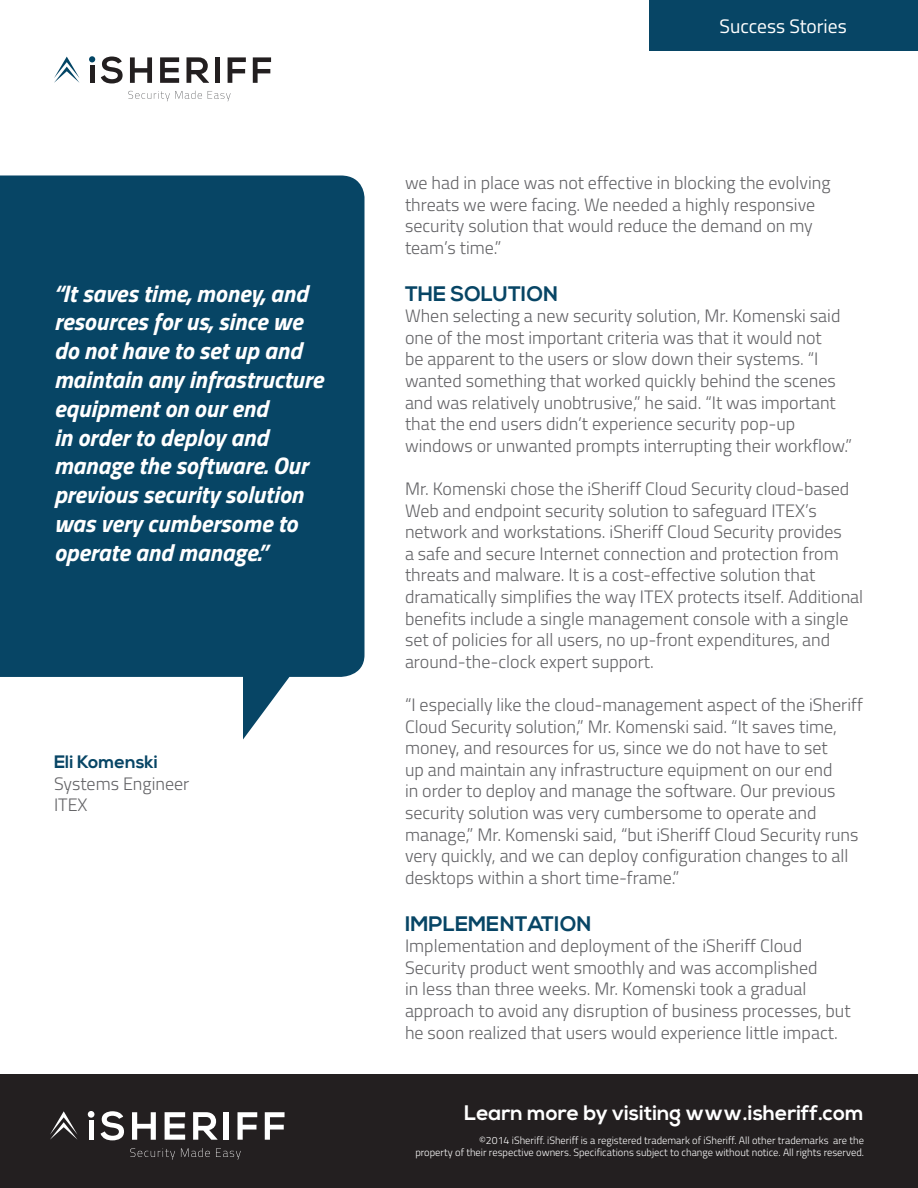
<style>
.page{position:relative;width:918px;height:1188px;background:#fff}
.page>*{position:absolute;margin:0;border:0;box-sizing:border-box;transform-origin:0 0}
.t1{font:italic 700 24px/28.8px "Titillium";color:#fff}
.t2{font:700 21px "Nexa";color:#fff}
.t3{font:700 21px "Nexa";color:#074565}
.t4{font:19.5px "Titillium";color:#fff}
.t5{font:300 18px/21.6px "Titillium";color:#636366}
.t6{font:700 18px "Nexa";color:#074565}
.t7{font:300 10.5px/12.6px "Titillium";color:#fff;text-align:right}
</style>
<div class="page">
<div style="left:649px;top:1px;width:268px;height:50px;background:#074565"></div>
<div style="left:0;top:1074px;width:918px;height:114px;background:#231f20"></div>
<svg style="left:0;top:175px;width:365px;height:564px;background:#215875"></svg>
<hr style="left:89px;top:1120px;width:4px;height:20px;background:#fff">
<svg style="left:101px;top:1111px;width:23px;height:29px"></svg>
<svg style="left:132px;top:1112px;width:24px;height:28px"></svg>
<svg style="left:165px;top:1112px;width:20px;height:28px"></svg>
<svg style="left:193px;top:1112px;width:24px;height:28px"></svg>
<div style="left:224px;top:1112px;width:5px;height:28px;background:#fff"></div>
<svg style="left:238px;top:1112px;width:19px;height:28px"></svg>
<svg style="left:265px;top:1112px;width:20px;height:28px"></svg>
<div style="left:88px;top:1111px;width:6px;height:7px;background:#fff;border-radius:50%"></div>
<svg style="left:50px;top:1111px;width:28px;height:29px"></svg>
<svg style="left:130px;top:1148px;width:45px;height:12px"></svg>
<svg style="left:181px;top:1148px;width:29px;height:9px"></svg>
<svg style="left:216px;top:1148px;width:25px;height:12px"></svg>
<hr style="left:90px;top:65px;width:4px;height:18px;background:#231f20">
<svg style="left:101px;top:57px;width:22px;height:26px"></svg>
<svg style="left:130px;top:57px;width:22px;height:26px"></svg>
<svg style="left:160px;top:57px;width:19px;height:26px"></svg>
<svg style="left:187px;top:57px;width:22px;height:26px"></svg>
<hr style="left:215px;top:57px;width:4px;height:26px;background:#231f20">
<svg style="left:228px;top:57px;width:18px;height:26px"></svg>
<svg style="left:253px;top:57px;width:18px;height:26px"></svg>
<svg style="left:89px;top:56px;width:6px;height:6px"></svg>
<svg style="left:54px;top:57px;width:26px;height:26px"></svg>
<svg style="left:128px;top:91px;width:74px;height:10px"></svg>
<svg style="left:208px;top:91px;width:23px;height:10px"></svg>
<p class="t1" style="left:54px;top:277px;width:271px">“It saves time, money, and resources for us, since we do not have to set up and maintain any infrastructure equipment on our end<br>in order to deploy and manage the software. Our previous security solution was very cumbersome to operate and manage.”</p>
<p class="t6" style="left:54px;top:751px;width:106px">Eli Komenski</p>
<p class="t5" style="left:54px;top:772px;width:137px">Systems Engineer</p>
<p class="t5" style="left:54px;top:793px;width:35px">ITEX</p>
<p class="t4" style="left:720px;top:12px;width:129px">Success Stories</p>
<p class="t5" style="left:405px;top:171px;width:427px">we had in place was not effective in blocking the evolving threats we were facing. We needed a highly responsive security solution that would reduce the demand on my team’s time.”</p>
<p class="t3" style="left:405px;top:281px;width:155px">THE SOLUTION</p>
<p class="t5" style="left:405px;top:304px;width:437px">When selecting a new security solution, Mr. Komenski said one of the most important criteria was that it would not</p>
<p class="t5" style="left:405px;top:347px;width:432px">be apparent to the users or slow down their systems. “I wanted something that worked quickly behind the scenes</p>
<p class="t5" style="left:405px;top:391px;width:432px">and was relatively unobtrusive,” he said. “It was important that the end users didn’t experience security pop-up</p>
<p class="t5" style="left:405px;top:434px;width:449px">windows or unwanted prompts interrupting their workflow.”</p>
<p class="t5" style="left:405px;top:477px;width:460px">Mr. Komenski chose the iSheriff Cloud Security cloud-based Web and endpoint security solution to safeguard ITEX’s network and workstations. iSheriff Cloud Security provides<br>a safe and secure Internet connection and protection from threats and malware. It is a cost-effective solution that dramatically simplifies the way ITEX protects itself. Additional benefits include a single management console with a single set of policies for all users, no up-front expenditures, and around-the-clock expert support.</p>
<p class="t5" style="left:405px;top:693px;width:459px">“I especially like the cloud-management aspect of the iSheriff Cloud Security solution,” Mr. Komenski said. “It saves time, money, and resources for us, since we do not have to set<br>up and maintain any infrastructure equipment on our end<br>in order to deploy and manage the software. Our previous security solution was very cumbersome to operate and manage,” Mr. Komenski said, “but iSheriff Cloud Security runs very quickly, and we can deploy configuration changes to all desktops within a short time-frame.”</p>
<p class="t3" style="left:405px;top:911px;width:188px">IMPLEMENTATION</p>
<p class="t5" style="left:405px;top:934px;width:447px">Implementation and deployment of the iSheriff Cloud Security product went smoothly and was accomplished<br>in less than three weeks. Mr. Komenski took a gradual approach to avoid any disruption of business processes, but he soon realized that users would experience little impact.</p>
<p class="t2" style="left:464px;top:1100px;width:401px">Learn more by visiting www.isheriff.com</p>
<p class="t7" style="left:415px;top:1133px;width:450px">©2014 iSheriff. iSheriff is a registered trademark of iSheriff. All other trademarks are the<br>property of their respective owners. Specifications subject to change without notice. All rights reserved.</p>
</div>
